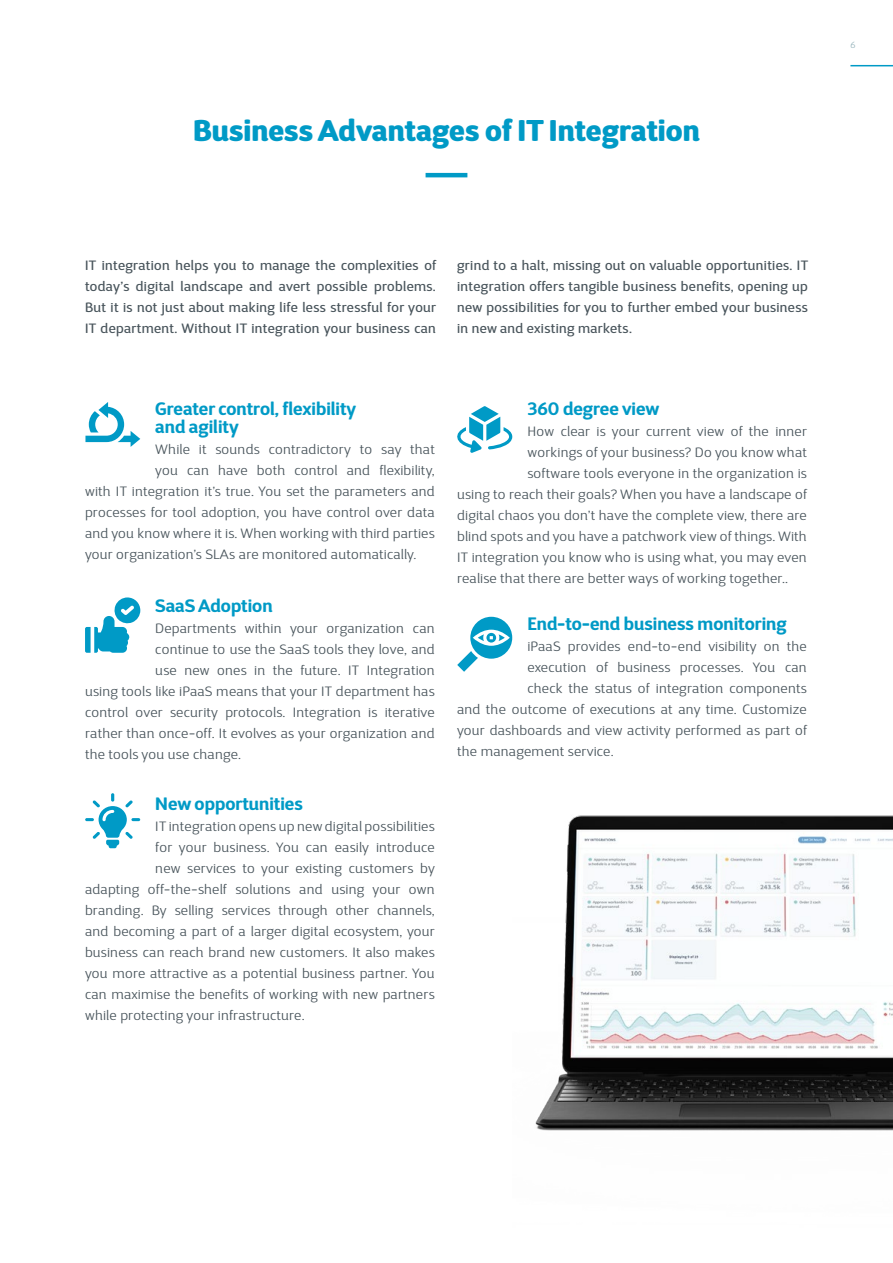
<style>
.page{position:relative;width:893px;height:1263px;background:#fff}
.page>*{position:absolute;margin:0;border:0;box-sizing:border-box;transform-origin:0 0}
.t1{font:900 30px "D Sari";color:#009ac6}
.t2{font:700 18px/18px "D Sari";color:#009ac6}
.t3{font:300 13.5px "D Sari";letter-spacing:.025em;color:#48545b}
.t4{font:13.5px/21px "D Sari";letter-spacing:.025em;color:#48545b;text-align:justify}
.t5{font:300 9px "D Sari";color:#93b1b9}
</style>
<div class="page">
<hr style="left:850px;top:65px;width:43px;height:1px;background:#009ac6">
<hr style="left:426px;top:173px;width:41px;height:4px;background:#009ac6">
<svg style="left:85px;top:402px;width:55px;height:45px"></svg>
<svg style="left:457px;top:406px;width:55px;height:47px"></svg>
<svg style="left:457px;top:617px;width:55px;height:55px"></svg>
<svg style="left:85px;top:597px;width:55px;height:56px"></svg>
<svg style="left:85px;top:793px;width:55px;height:55px"></svg>
<img style="left:535px;top:815px;width:358px;height:316px">
<h1 class="t1" style="left:193px;top:110px;width:508px">Business Advantages of IT Integration</h1>
<p class="t5" style="left:850px;top:39px;width:6px">6</p>
<p class="t4" style="left:85px;top:255px;width:353px">IT integration helps you to manage the complexities of today’s digital landscape and avert possible problems.<br>But it is not just about making life less stressful for your IT department. Without IT integration your business can</p>
<p class="t4" style="left:457px;top:255px;width:353px">grind to a halt, missing out on valuable opportunities. IT integration offers tangible business benefits, opening up new possibilities for you to further embed your business in new and existing markets.</p>
<h2 class="t2" style="left:155px;top:400px;width:202px">Greater control, flexibility and agility</h2>
<p class="t3" style="left:155px;top:441px;width:281px">While it sounds contradictory to say that</p>
<p class="t3" style="left:155px;top:462px;width:281px">you can have both control and flexibility,</p>
<p class="t3" style="left:85px;top:483px;width:351px">with IT integration it’s true. You set the parameters and</p>
<p class="t3" style="left:85px;top:504px;width:351px">processes for tool adoption, you have control over data</p>
<p class="t3" style="left:85px;top:525px;width:351px">and you know where it is. When working with third parties</p>
<p class="t3" style="left:85px;top:546px;width:333px">your organization’s SLAs are monitored automatically.</p>
<h2 class="t2" style="left:155px;top:596px;width:119px">SaaS Adoption</h2>
<p class="t3" style="left:155px;top:620px;width:281px">Departments within your organization can</p>
<p class="t3" style="left:155px;top:641px;width:281px">continue to use the SaaS tools they love, and</p>
<p class="t3" style="left:155px;top:662px;width:281px">use new ones in the future. IT Integration</p>
<p class="t3" style="left:85px;top:683px;width:351px">using tools like iPaaS means that your IT department has</p>
<p class="t3" style="left:85px;top:704px;width:351px">control over security protocols. Integration is iterative</p>
<p class="t3" style="left:85px;top:725px;width:351px">rather than once-off. It evolves as your organization and</p>
<p class="t3" style="left:85px;top:746px;width:157px">the tools you use change.</p>
<h2 class="t2" style="left:155px;top:794px;width:149px">New opportunities</h2>
<p class="t3" style="left:155px;top:818px;width:281px">IT integration opens up new digital possibilities</p>
<p class="t3" style="left:155px;top:839px;width:281px">for your business. You can easily introduce</p>
<p class="t3" style="left:155px;top:860px;width:281px">new services to your existing customers by</p>
<p class="t3" style="left:85px;top:881px;width:351px">adapting off-the-shelf solutions and using your own</p>
<p class="t3" style="left:85px;top:902px;width:351px">branding. By selling services through other channels,</p>
<p class="t3" style="left:85px;top:923px;width:351px">and becoming a part of a larger digital ecosystem, your</p>
<p class="t3" style="left:85px;top:944px;width:351px">business can reach brand new customers. It also makes</p>
<p class="t3" style="left:85px;top:965px;width:351px">you more attractive as a potential business partner. You</p>
<p class="t3" style="left:85px;top:986px;width:351px">can maximise the benefits of working with new partners</p>
<p class="t3" style="left:85px;top:1007px;width:221px">while protecting your infrastructure.</p>
<h2 class="t2" style="left:527px;top:400px;width:134px">360 degree view</h2>
<p class="t3" style="left:527px;top:423px;width:281px">How clear is your current view of the inner</p>
<p class="t3" style="left:527px;top:444px;width:281px">workings of your business? Do you know what</p>
<p class="t3" style="left:527px;top:465px;width:281px">software tools everyone in the organization is</p>
<p class="t3" style="left:457px;top:486px;width:351px">using to reach their goals? When you have a landscape of</p>
<p class="t3" style="left:457px;top:507px;width:351px">digital chaos you don’t have the complete view, there are</p>
<p class="t3" style="left:457px;top:528px;width:351px">blind spots and you have a patchwork view of things. With</p>
<p class="t3" style="left:457px;top:549px;width:351px">IT integration you know who is using what, you may even</p>
<p class="t3" style="left:457px;top:570px;width:332px">realise that there are better ways of working together..</p>
<h2 class="t2" style="left:527px;top:614px;width:261px">End-to-end business monitoring</h2>
<p class="t3" style="left:527px;top:638px;width:281px">iPaaS provides end-to-end visibility on the</p>
<p class="t3" style="left:527px;top:659px;width:281px">execution of business processes. You can</p>
<p class="t3" style="left:527px;top:680px;width:281px">check the status of integration components</p>
<p class="t3" style="left:457px;top:701px;width:351px">and the outcome of executions at any time. Customize</p>
<p class="t3" style="left:457px;top:722px;width:351px">your dashboards and view activity performed as part of</p>
<p class="t3" style="left:457px;top:743px;width:158px">the management service.</p>
</div>
